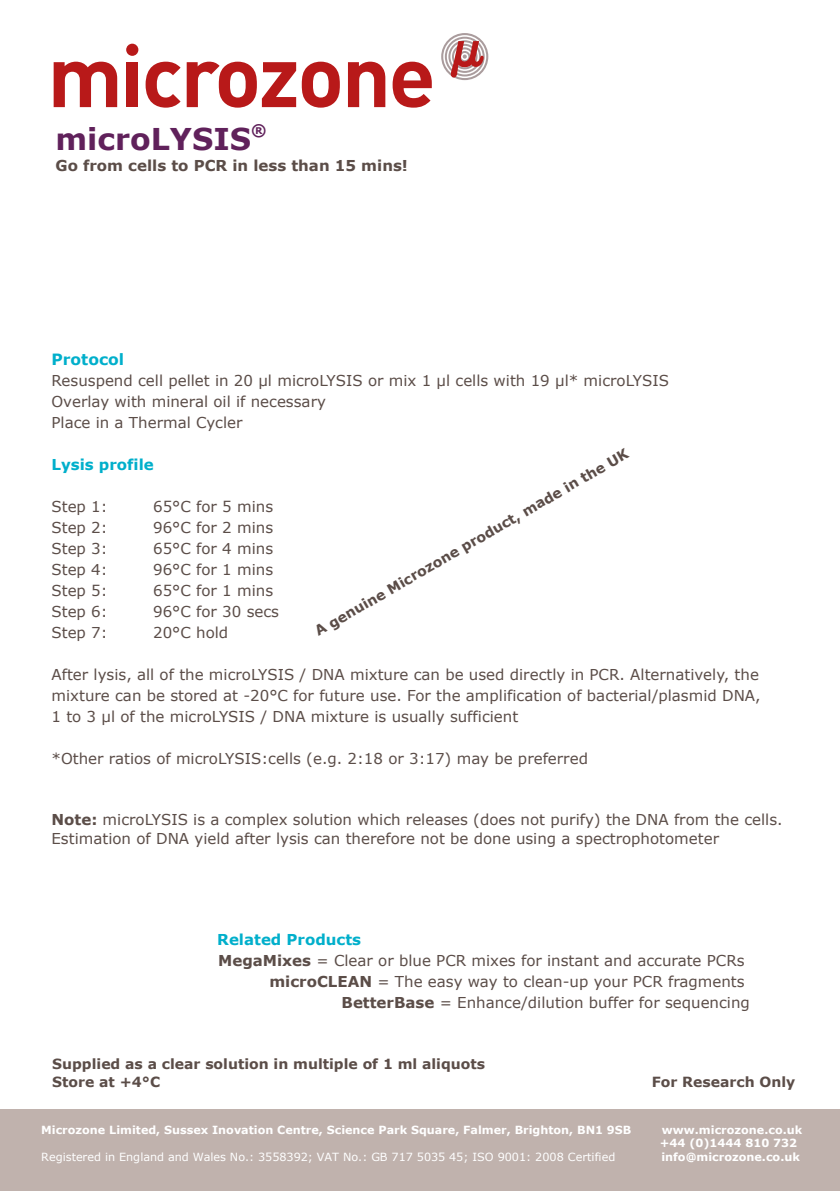
<style>
.page{position:relative;width:840px;height:1191px;background:#fff}
.page>*{position:absolute;margin:0;border:0;box-sizing:border-box;transform-origin:0 0}
.t1{font:700 30px "Verdana";color:#60215b}
.t2{font:700 16px "Verdana";color:#60215b}
.t3{font:700 15.6px "Verdana";color:#00afcb}
.t4{font:15px/21px "Verdana";color:#5b4d48}
.t5{font:700 15px "Verdana";color:#5b4d48}
.t6{font:700 15px "Verdana";color:#00afcb}
.t7{font:700 14px/18.4px "Verdana";color:#5b4d48}
.t8{font:700 11.2px/13.4px "Verdana";color:#fff}
.t9{font:11.2px "Verdana";color:#fff}
.s1{font-weight:700}
</style>
<div class="page">
<svg style="left:54px;top:62px;width:63px;height:45px"></svg>
<div style="left:127px;top:62px;width:11px;height:45px;background:#b81919"></div>
<svg style="left:145px;top:62px;width:35px;height:46px"></svg>
<svg style="left:186px;top:62px;width:153px;height:46px"></svg>
<svg style="left:348px;top:62px;width:37px;height:45px"></svg>
<svg style="left:392px;top:62px;width:39px;height:46px"></svg>
<div style="left:126px;top:44px;width:12px;height:12px;background:#b81919;border-radius:50%"></div>
<svg style="left:441px;top:33px;width:47px;height:47px"></svg>
<div style="left:446px;top:39px;width:36px;height:35px;border:2px solid #fff;border-radius:50%"></div>
<div style="left:443px;top:35px;width:43px;height:43px;border:2px solid #fff;border-radius:50%"></div>
<svg style="left:449px;top:40px;width:35px;height:38px"></svg>
<div style="left:0;top:1109px;width:839px;height:82px;background:#c0b2ad"></div>
<h1 class="t1" style="left:55px;top:120px;width:197px">microLYSIS</h1>
<p class="t2" style="left:251px;top:120px;width:17px">®</p>
<p class="t5" style="left:55px;top:156px;width:354px">Go from cells to PCR in less than 15 mins!</p>
<p class="t3" style="left:51px;top:349px;width:74px">Protocol</p>
<p class="t4" style="left:51px;top:369px;width:618px">Resuspend cell pellet in 20 μl microLYSIS or mix 1 μl cells with 19 μl* microLYSIS<br>Overlay with mineral oil if necessary<br>Place in a Thermal Cycler</p>
<p class="t6" style="left:51px;top:454px;width:104px">Lysis profile</p>
<p class="t4" style="left:51px;top:495px;width:58px">Step 1:</p>
<p class="t4" style="left:153px;top:495px;width:121px">65°C for 5 mins</p>
<p class="t4" style="left:51px;top:516px;width:58px">Step 2:</p>
<p class="t4" style="left:153px;top:516px;width:121px">96°C for 2 mins</p>
<p class="t4" style="left:51px;top:537px;width:58px">Step 3:</p>
<p class="t4" style="left:153px;top:537px;width:121px">65°C for 4 mins</p>
<p class="t4" style="left:51px;top:558px;width:58px">Step 4:</p>
<p class="t4" style="left:153px;top:558px;width:121px">96°C for 1 mins</p>
<p class="t4" style="left:51px;top:579px;width:58px">Step 5:</p>
<p class="t4" style="left:153px;top:579px;width:121px">65°C for 1 mins</p>
<p class="t4" style="left:51px;top:600px;width:58px">Step 6:</p>
<p class="t4" style="left:153px;top:600px;width:127px">96°C for 30 secs</p>
<p class="t4" style="left:51px;top:621px;width:58px">Step 7:</p>
<p class="t4" style="left:153px;top:621px;width:77px">20°C hold</p>
<p class="t4" style="left:51px;top:663px;width:710px;text-align:justify">After lysis, all of the microLYSIS / DNA mixture can be used directly in PCR. Alternatively, the mixture can be stored at -20°C for future use. For the amplification of bacterial/plasmid DNA, 1 to 3 μl of the microLYSIS / DNA mixture is usually sufficient</p>
<p class="t4" style="left:51px;top:747px;width:537px">*Other ratios of microLYSIS:cells (e.g. 2:18 or 3:17) may be preferred</p>
<p class="t7" style="left:311px;top:623px;width:361px;rotate:-30deg">A genuine Microzone product, made in the UK</p>
<p class="t4" style="left:51px;top:809px;width:732px;line-height:19px"><span class="s1">Note:</span> microLYSIS is a complex solution which releases (does not purify) the DNA from the cells.<br>Estimation of DNA yield after lysis can therefore not be done using a spectrophotometer</p>
<p class="t6" style="left:217px;top:930px;width:145px">Related Products</p>
<p class="t4" style="left:218px;top:949px;width:527px"><span class="s1">MegaMixes</span> = Clear or blue PCR mixes for instant and accurate PCRs</p>
<p class="t4" style="left:269px;top:970px;width:476px"><span class="s1">microCLEAN</span> = The easy way to clean-up your PCR fragments</p>
<p class="t4" style="left:341px;top:992px;width:409px"><span class="s1">BetterBase</span> = Enhance/dilution buffer for sequencing</p>
<p class="t7" style="left:52px;top:1053px;width:434px">Supplied as a clear solution in multiple of 1 ml aliquots<br>Store at +4°C</p>
<p class="t7" style="left:651px;top:1072px;width:145px">For Research Only</p>
<p class="t8" style="left:41px;top:1122px;width:591px">Microzone Limited, Sussex Inovation Centre, Science Park Square, Falmer, Brighton, BN1 9SB</p>
<p class="t8" style="left:659px;top:1122px;width:144px">www.microzone.co.uk +44 (0)1444 810 732</p>
<p class="t9" style="left:41px;top:1149px;width:575px">Registered in England and Wales No.: 3558392; VAT No.: GB 717 5035 45; ISO 9001: 2008 Certified</p>
<p class="t8" style="left:661px;top:1149px;width:140px">info@microzone.co.uk</p>
</div>
